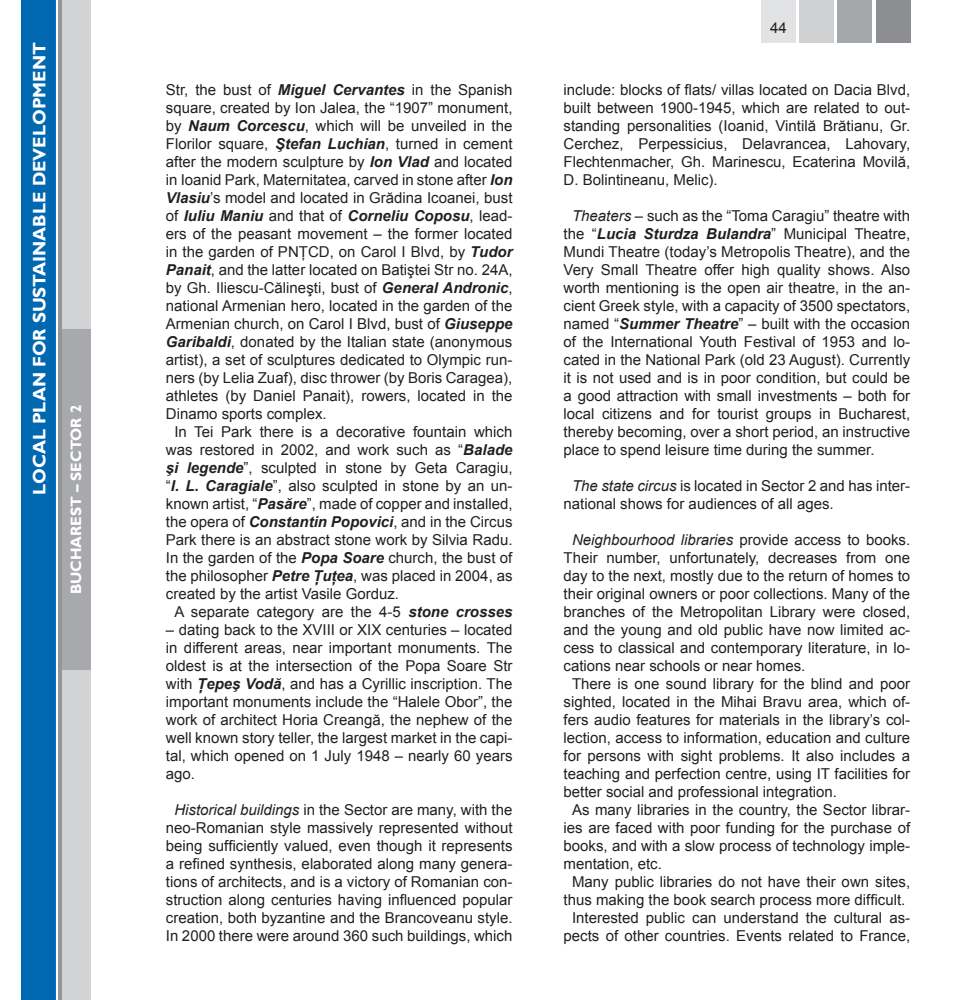
<style>
.page{position:relative;width:957px;height:1000px;background:#fff}
.page>*{position:absolute;margin:0;border:0;box-sizing:border-box;transform-origin:0 0}
.t1{font:700 18px "Gill Sans";color:#fff}
.t2{font:15px/18px "Arial";color:#231f20;text-align:justify}
.t3{font:italic 15px "Arial";color:#231f20}
.t4{font:italic 700 15px "Arial";color:#231f20}
.t5{font:700 15px "Gill Sans";color:#fff}
.s1{font-weight:700;font-style:italic}
.s2{font-weight:400;font-style:normal}
.s3{font-style:italic}
.s4{font-style:normal}
</style>
<div class="page">
<div style="left:876px;top:0;width:34px;height:43px;background:#8c8e91"></div>
<div style="left:838px;top:0;width:34px;height:43px;background:#a5a8aa"></div>
<div style="left:799px;top:0;width:34px;height:43px;background:#cfd1d3"></div>
<div style="left:761px;top:0;width:34px;height:43px;background:#e2e3e4"></div>
<div style="left:21px;top:0;width:36px;height:999px;background:#0067b1"></div>
<div style="left:60px;top:0;width:31px;height:329px;background:#d1d3d4"></div>
<div style="left:62px;top:329px;width:29px;height:340px;background:#a7a9ac"></div>
<div style="left:60px;top:669px;width:31px;height:330px;background:#d1d3d4"></div>
<hr style="left:56px;top:0;width:2px;height:999px;background:#fff">
<hr style="left:58px;top:0;width:4px;height:999px;background:#939598">
<p class="t1" style="left:28px;top:495px;width:454px;rotate:-90deg">LOCAL PLAN FOR SUSTAINABLE DEVELOPMENT</p>
<p class="t5" style="left:67px;top:594px;width:191px;rotate:-90deg">BUCHAREST – SECTOR 2</p>
<p class="t2" style="left:166px;top:80px;width:348px">Str, the bust of <span class="s1">Miguel Cervantes</span> in the Spanish</p>
<p class="t2" style="left:166px;top:98px;width:348px">square, created by Ion Jalea, the “1907” monument,</p>
<p class="t2" style="left:166px;top:116px;width:348px">by <span class="s1">Naum Corcescu</span>, which will be unveiled in the</p>
<p class="t2" style="left:166px;top:134px;width:348px">Florilor square, <span class="s1">Ştefan Luchian</span>, turned in cement</p>
<p class="t2" style="left:166px;top:152px;width:348px">after the modern sculpture by <span class="s1">Ion Vlad</span> and located</p>
<p class="t2" style="left:166px;top:170px;width:348px">in Ioanid Park, Maternitatea, carved in stone after <span class="s1">Ion</span></p>
<p class="t2" style="left:166px;top:188px;width:348px"><span class="s1">Vlasiu</span>’s model and located in Grădina Icoanei, bust</p>
<p class="t4" style="left:166px;top:206px;width:348px"><span class="s2">of</span> Iuliu Maniu <span class="s2">and that of</span> Corneliu Coposu<span class="s2">, lead-</span></p>
<p class="t2" style="left:166px;top:224px;width:348px">ers of the peasant movement – the former located</p>
<p class="t2" style="left:166px;top:242px;width:348px">in the garden of PNŢCD, on Carol I Blvd, by <span class="s1">Tudor</span></p>
<p class="t2" style="left:166px;top:260px;width:348px"><span class="s1">Panait</span>, and the latter located on Batiştei Str no. 24A,</p>
<p class="t2" style="left:166px;top:278px;width:348px">by Gh. Iliescu-Călineşti, bust of <span class="s1">General Andronic</span>,</p>
<p class="t2" style="left:166px;top:296px;width:348px">national Armenian hero, located in the garden of the</p>
<p class="t2" style="left:166px;top:314px;width:348px">Armenian church, on Carol I Blvd, bust of <span class="s1">Giuseppe</span></p>
<p class="t2" style="left:166px;top:332px;width:348px"><span class="s1">Garibaldi</span>, donated by the Italian state (anonymous</p>
<p class="t2" style="left:166px;top:350px;width:348px">artist), a set of sculptures dedicated to Olympic run-</p>
<p class="t2" style="left:166px;top:368px;width:348px">ners (by Lelia Zuaf), disc thrower (by Boris Caragea),</p>
<p class="t2" style="left:166px;top:386px;width:348px">athletes (by Daniel Panait), rowers, located in the</p>
<p class="t2" style="left:166px;top:404px;width:162px">Dinamo sports complex.</p>
<p class="t2" style="left:174px;top:422px;width:340px">In Tei Park there is a decorative fountain which</p>
<p class="t2" style="left:166px;top:440px;width:348px">was restored in 2002, and work such as “<span class="s1">Balade</span></p>
<p class="t2" style="left:166px;top:458px;width:348px"><span class="s1">şi legende</span>”, sculpted in stone by Geta Caragiu,</p>
<p class="t2" style="left:166px;top:476px;width:348px">“<span class="s1">I. L. Caragiale</span>”, also sculpted in stone by an un-</p>
<p class="t2" style="left:166px;top:494px;width:348px">known artist, “<span class="s1">Pasăre</span>”, made of copper and installed,</p>
<p class="t2" style="left:166px;top:512px;width:348px">the opera of <span class="s1">Constantin Popovici</span>, and in the Circus</p>
<p class="t2" style="left:166px;top:530px;width:348px">Park there is an abstract stone work by Silvia Radu.</p>
<p class="t2" style="left:166px;top:548px;width:348px">In the garden of the <span class="s1">Popa Soare</span> church, the bust of</p>
<p class="t2" style="left:166px;top:566px;width:348px">the philosopher <span class="s1">Petre Ţuţea</span>, was placed in 2004, as</p>
<p class="t2" style="left:166px;top:584px;width:235px">created by the artist Vasile Gorduz.</p>
<p class="t2" style="left:174px;top:602px;width:340px">A separate category are the 4-5 <span class="s1">stone crosses</span></p>
<p class="t2" style="left:166px;top:620px;width:348px">– dating back to the XVIII or XIX centuries – located in different areas, near important monuments. The oldest is at the intersection of the Popa Soare Str with <span class="s1">Ţepeş Vodă</span>, and has a Cyrillic inscription. The important monuments include the “Halele Obor”, the work of architect Horia Creangă, the nephew of the well known story teller, the largest market in the capi&shy;tal, which opened on 1 July 1948 – nearly 60 years ago.</p>
<p class="t2" style="left:166px;top:800px;width:348px;text-align:center"><span class="s3">Historical buildings</span> in the Sector are many, with the neo-Romanian style massively represented without being sufficiently valued, even though it represents a refined synthesis, elaborated along many genera&shy;tions of architects, and is a victory of Romanian con&shy;struction along centuries having influenced popular creation, both byzantine and the Brancoveanu style.<br>In 2000 there were around 360 such buildings, which</p>
<p class="t2" style="left:770px;top:19px;width:18px">44</p>
<p class="t2" style="left:563px;top:80px;width:348px">include: blocks of flats/ villas located on Dacia Blvd, built between 1900-1945, which are related to out&shy;standing personalities (Ioanid, Vintilă Brătianu, Gr.<br>Cerchez, Perpessicius, Delavrancea, Lahovary, Flechtenmacher, Gh. Marinescu, Ecaterina Movilă, D. Bolintineanu, Melic).</p>
<p class="t2" style="left:563px;top:206px;width:348px;text-indent:9px"><span class="s3">Theaters</span> – such as the “Toma Caragiu” theatre with the “<span class="s1">Lucia Sturdza Bulandra</span>” Municipal Theatre, Mundi Theatre (today’s Metropolis Theatre), and the Very Small Theatre offer high quality shows. Also worth mentioning is the open air theatre, in the an&shy;cient Greek style, with a capacity of 3500 spectators, named “<span class="s1">Summer Theatre</span>” – built with the occasion of the International Youth Festival of 1953 and lo&shy;cated in the National Park (old 23 August). Currently it is not used and is in poor condition, but could be a good attraction with small investments – both for local citizens and for tourist groups in Bucharest, thereby becoming, over a short period, an instructive place to spend leisure time during the summer.</p>
<p class="t2" style="left:563px;top:476px;width:348px;text-indent:9px"><span class="s3">The state circus</span> is located in Sector 2 and has inter&shy;national shows for audiences of all ages.</p>
<p class="t3" style="left:572px;top:530px;width:340px">Neighbourhood libraries <span class="s4">provide access to books.</span></p>
<p class="t2" style="left:563px;top:548px;width:348px">Their number, unfortunately, decreases from one</p>
<p class="t2" style="left:563px;top:566px;width:348px">day to the next, mostly due to the return of homes to</p>
<p class="t2" style="left:563px;top:584px;width:348px">their original owners or poor collections. Many of the</p>
<p class="t2" style="left:563px;top:602px;width:348px">branches of the Metropolitan Library were closed,</p>
<p class="t2" style="left:563px;top:620px;width:348px">and the young and old public have now limited ac-</p>
<p class="t2" style="left:563px;top:638px;width:348px">cess to classical and contemporary literature, in lo-</p>
<p class="t2" style="left:563px;top:656px;width:243px">cations near schools or near homes.</p>
<p class="t2" style="left:572px;top:674px;width:340px">There is one sound library for the blind and poor</p>
<p class="t2" style="left:563px;top:692px;width:348px">sighted, located in the Mihai Bravu area, which of-</p>
<p class="t2" style="left:563px;top:710px;width:348px">fers audio features for materials in the library’s col-</p>
<p class="t2" style="left:563px;top:728px;width:348px">lection, access to information, education and culture</p>
<p class="t2" style="left:563px;top:746px;width:348px">for persons with sight problems. It also includes a</p>
<p class="t2" style="left:563px;top:764px;width:348px">teaching and perfection centre, using IT facilities for</p>
<p class="t2" style="left:563px;top:782px;width:275px">better social and professional integration.</p>
<p class="t2" style="left:572px;top:800px;width:340px">As many libraries in the country, the Sector librar-</p>
<p class="t2" style="left:563px;top:818px;width:348px">ies are faced with poor funding for the purchase of</p>
<p class="t2" style="left:563px;top:836px;width:348px">books, and with a slow process of technology imple-</p>
<p class="t2" style="left:563px;top:854px;width:100px">mentation, etc.</p>
<p class="t2" style="left:572px;top:872px;width:340px">Many public libraries do not have their own sites,</p>
<p class="t2" style="left:563px;top:890px;width:343px">thus making the book search process more difficult.</p>
<p class="t2" style="left:572px;top:908px;width:340px">Interested public can understand the cultural as-</p>
<p class="t2" style="left:563px;top:926px;width:348px">pects of other countries. Events related to France,</p>
</div>
